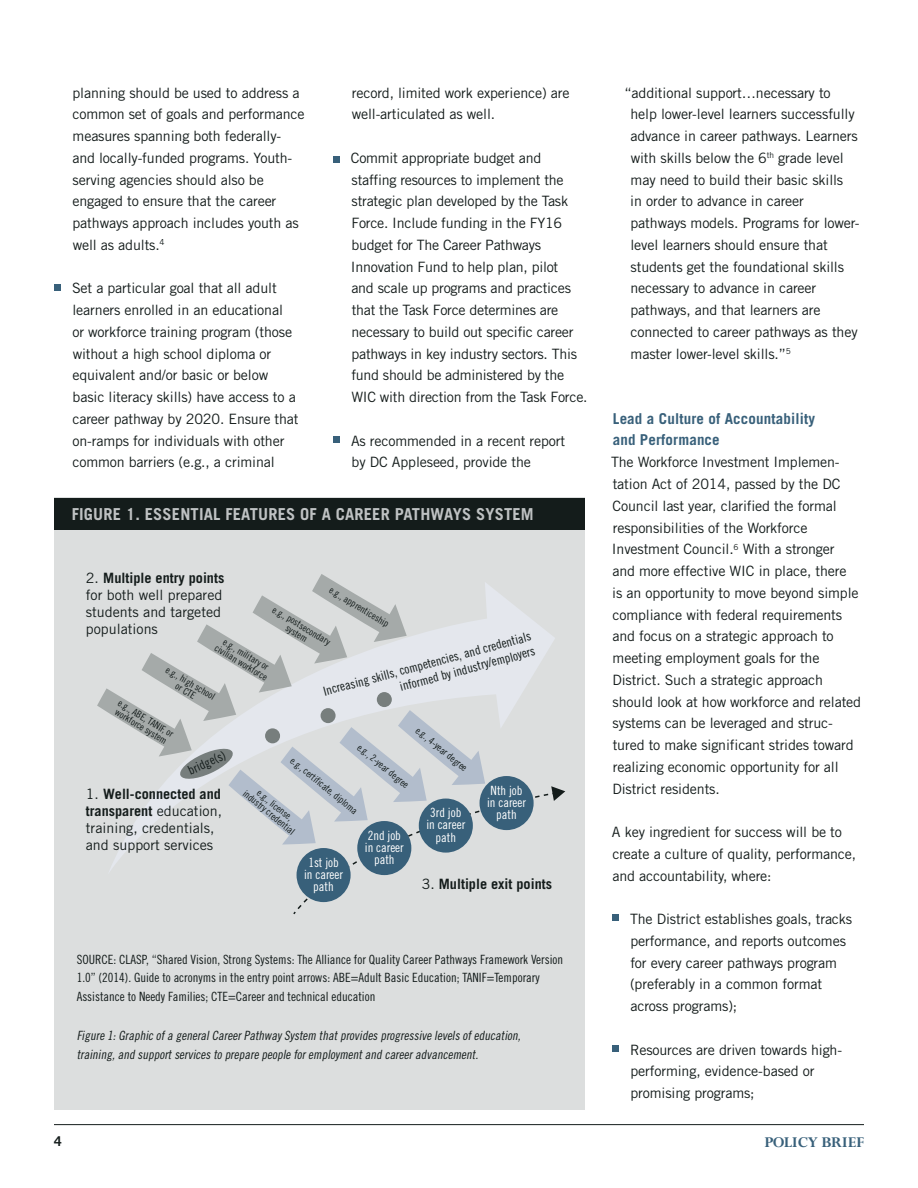
<style>
.page{position:relative;width:918px;height:1188px;background:#fff}
.page>*{position:absolute;margin:0;border:0;box-sizing:border-box;transform-origin:0 0}
.t1{font:700 16.5px "Trade Gothic";letter-spacing:.01em;color:#bfc2c3}
.t2{font:700 16.5px "Perpetua";letter-spacing:-.01em;color:#38607a}
.t3{font:700 15px/21px "Trade Gothic";letter-spacing:.01em;color:#38607a}
.Bodycopy{font:14.25px/21.8px "Trade Gothic";letter-spacing:-.01em;color:#141c1b}
.t4{font:700 14.25px "Trade Gothic";color:#141c1b}
.t5{font:700 13.5px "Trade Gothic";color:#141c1b}
.t6{font:12.75px/18.8px "Trade Gothic Cond Eighteen";color:#141c1b;text-align:right}
.t7{font:italic 12.75px/18.8px "Trade Gothic Cond Eighteen";color:#141c1b}
.t8{font:12.75px/12.3px "Trade Gothic Cond Eighteen";color:#fff;text-align:center}
.t9{font:9.75px/9.3px "Trade Gothic Cond Eighteen";color:#141c1b;text-align:center}
.s1{font-weight:700}
.s2{font-weight:400}
</style>
<div class="page">
<hr style="left:54px;top:1124px;width:810px;height:1px;background:#141c1b">
<svg style="left:54px;top:284px;width:6px;height:6px"></svg>
<div style="left:333px;top:156px;width:6px;height:7px;background:#38607a"></div>
<svg style="left:333px;top:436px;width:6px;height:6px"></svg>
<div style="left:54px;top:498px;width:531px;height:612px;background:#dcdede"></div>
<div style="left:54px;top:498px;width:531px;height:31px;background:#141c1b"></div>
<svg style="left:97px;top:574px;width:468px;height:341px"></svg>
<svg style="left:612px;top:915px;width:6px;height:6px"></svg>
<div style="left:612px;top:1045px;width:6px;height:7px;background:#38607a"></div>
<p class="Bodycopy" style="left:72px;top:81px;width:234px">planning should be used to address a common set of goals and performance measures spanning both federally&shy;and locally-funded programs. Youth&shy;serving agencies should also be engaged to ensure that the career pathways approach includes youth as well as adults.<sup>4</sup></p>
<p class="Bodycopy" style="left:72px;top:277px;width:228px">Set a particular goal that all adult learners enrolled in an educational<br>or workforce training program (those without a high school diploma or equivalent and/or basic or below basic literacy skills) have access to a career pathway by 2020. Ensure that on-ramps for individuals with other common barriers (e.g., a criminal</p>
<p class="Bodycopy" style="left:352px;top:81px;width:219px">record, limited work experience) are well-articulated as well.</p>
<p class="Bodycopy" style="left:351px;top:147px;width:238px">Commit appropriate budget and staffing resources to implement the strategic plan developed by the Task Force. Include funding in the FY16 budget for The Career Pathways Innovation Fund to help plan, pilot<br>and scale up programs and practices that the Task Force determines are necessary to build out specific career pathways in key industry sectors. This fund should be administered by the WIC with direction from the Task Force.</p>
<p class="Bodycopy" style="left:351px;top:429px;width:216px">As recommended in a recent report by DC Appleseed, provide the</p>
<h1 class="t1" style="left:72px;top:504px;width:464px">FIGURE 1. ESSENTIAL FEATURES OF A CAREER PATHWAYS SYSTEM</h1>
<p class="Bodycopy" style="left:86px;top:569px;width:140px;line-height:17.1px">2. <span class="s1">Multiple entry points </span>for both well prepared students and targeted populations</p>
<p class="t9" style="left:333px;top:585px;width:69px;rotate:31deg">e.g., apprenticeship</p>
<p class="t9" style="left:276px;top:605px;width:67px;rotate:31deg">e.g., postsecondary system</p>
<p class="t6" style="left:322px;top:684px;width:216px;line-height:15.3px;rotate:-15deg">Increasing skills, competencies, and credentials informed by industry/employers</p>
<p class="t9" style="left:223px;top:635px;width:61px;rotate:31deg">e.g., military or civilian workforce</p>
<p class="t9" style="left:169px;top:665px;width:57px;rotate:31deg">e.g., high school or CTE</p>
<p class="t9" style="left:121px;top:698px;width:64px;text-align:left;rotate:31deg">e.g., ABE, TANIF, or workforce system</p>
<p class="t9" style="left:420px;top:725px;width:65px;rotate:39deg">e.g., 4-year degree</p>
<p class="t9" style="left:361px;top:742px;width:65px;rotate:39deg">e.g., 2-year degree</p>
<p class="t6" style="left:185px;top:763px;width:42px;rotate:-25deg">bridge(s)</p>
<p class="t9" style="left:295px;top:756px;width:85px;rotate:39deg">e.g., certificate, diploma</p>
<p class="t8" style="left:487px;top:784px;width:40px">Nth job in career path</p>
<p class="Bodycopy" style="left:86px;top:785px;width:138px;line-height:17.1px">1. <span class="s1">Well-connected and transparent</span> education, training, credentials, and support services</p>
<p class="t9" style="left:247px;top:788px;width:65px;rotate:39deg">industry credential</p>
<p class="t9" style="left:261px;top:788px;width:44px;rotate:39deg">e.g., license,</p>
<p class="t8" style="left:426px;top:806px;width:40px">3rd job in career path</p>
<p class="t8" style="left:365px;top:829px;width:40px">2nd job in career path</p>
<p class="t8" style="left:304px;top:856px;width:40px">1st job in career path</p>
<p class="t4" style="left:422px;top:875px;width:132px"><span class="s2">3.</span> Multiple exit points</p>
<p class="t6" style="left:77px;top:950px;width:488px;text-align:left">SOURCE: CLASP, “Shared Vision, Strong Systems: The Alliance for Quality Career Pathways Framework Version<br>1.0” (2014). Guide to acronyms in the entry point arrows: ABE=Adult Basic Education; TANIF=Temporary<br>Assistance to Needy Families; CTE=Career and technical education</p>
<p class="t7" style="left:77px;top:1026px;width:448px">Figure 1:Graphic ofa generalCareerPathwaySystem thatprovides progressive levels ofeducation, training,and supportservices to prepare people foremploymentand careeradvancement.</p>
<p class="Bodycopy" style="left:630px;top:81px;width:231px;text-indent:-6px">“additional support…necessary to help lower-level learners successfully advance in career pathways. Learners with skills below the 6<sup>th</sup> grade level may need to build their basic skills<br>in order to advance in career pathways models. Programs for lower&shy;level learners should ensure that students get the foundational skills necessary to advance in career pathways, and that learners are connected to career pathways as they master lower-level skills.”<sup>5</sup></p>
<h2 class="t3" style="left:613px;top:408px;width:204px">Lead a Culture of Accountability and Performance</h2>
<p class="Bodycopy" style="left:611px;top:451px;width:252px">The Workforce Investment Implemen&shy;tation Act of 2014, passed by the DC Council last year, clarified the formal responsibilities of the Workforce Investment Council.<sup>6</sup> With a stronger<br>and more effective WIC in place, there<br>is an opportunity to move beyond simple compliance with federal requirements and focus on a strategic approach to meeting employment goals for the District. Such a strategic approach should look at how workforce and related systems can be leveraged and struc&shy;tured to make significant strides toward realizing economic opportunity for all District residents.</p>
<p class="Bodycopy" style="left:612px;top:821px;width:246px">A key ingredient for success will be to create a culture of quality, performance, and accountability, where:</p>
<p class="Bodycopy" style="left:630px;top:908px;width:224px">The District establishes goals, tracks performance, and reports outcomes for every career pathways program (preferably in a common format across programs);</p>
<p class="Bodycopy" style="left:630px;top:1038px;width:214px">Resources are driven towards high&shy;performing, evidence-based or promising programs;</p>
<p class="t5" style="left:54px;top:1133px;width:9px">4</p>
<p class="t2" style="left:765px;top:1133px;width:101px">POLICY BRIEF</p>
</div>
